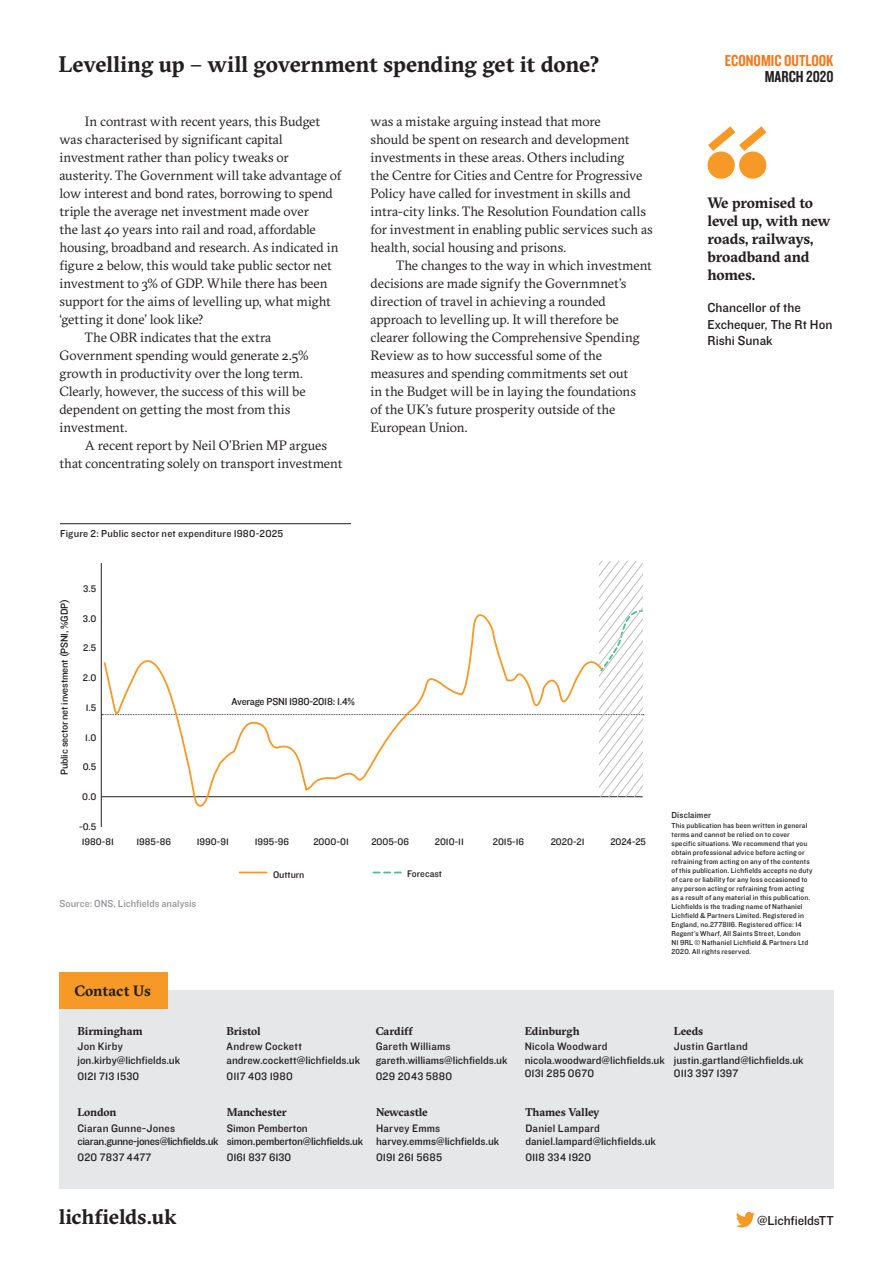
<style>
.page{position:relative;width:893px;height:1263px;background:#fff}
.page>*{position:absolute;margin:0;border:0;box-sizing:border-box;transform-origin:0 0}
.Page_Titles_15_17{font:700 22.5px "GT Sectra";letter-spacing:-.005em;color:#231f20}
.t1{font:700 21px "GT Sectra";letter-spacing:-.005em;color:#231f20}
.t2{font:16.5px "Knockout 49 Liteweight";color:#f47921}
.t3{font:16.5px "Knockout 49 Liteweight";color:#231f20}
.Quote{font:700 15px/18px "GT Sectra";letter-spacing:-.01em;color:#231f20}
.Body_Text_9_12{font:13.5px/18px "GT Sectra";letter-spacing:-.005em;color:#231f20}
.Quote_Author{font:13.5px/16.2px "Knockout 31 Junior Middlewt";color:#231f20}
.t4{font:11.25px/13.5px "Knockout 31 Junior Middlewt";color:#231f20}
.t5{font:700 11.25px "GT Sectra";letter-spacing:-.005em;color:#231f20}
.t6{font:11.25px/13.5px "Knockout 31 Junior Middlewt";letter-spacing:-.025em;color:#231f20}
.t7{font:11.25px/13.5px "Knockout 31 Junior Middlewt";letter-spacing:-.02em;color:#231f20}
.t8{font:11.25px "Knockout 31 Junior Middlewt";letter-spacing:.025em;color:#231f20}
.t9{font:11.25px "Knockout 31 Junior Middlewt";letter-spacing:.03em;color:#231f20}
.Figure_Text{font:10.5px "Knockout 31 Junior Middlewt";letter-spacing:-.02em;color:#231f20}
.Figure_Text-2{font:10.5px "Knockout 31 Junior Middlewt";letter-spacing:.025em;color:#231f20}
.Source_Text{font:10.5px "Knockout 31 Junior Middlewt";letter-spacing:.005em;color:#939598}
.t10{font:9.9px "Knockout 31 Junior Middlewt";color:#231f20}
.t11{font:9px "Knockout 31 Junior Middlewt";letter-spacing:.015em;color:#231f20}
.t12{font:7.5px/9px "Knockout 31 Junior Middlewt";letter-spacing:.015em;color:#231f20}
</style>
<div class="page">
<div style="left:59px;top:990px;width:774px;height:198px;background:#e6e7e9"></div>
<div style="left:59px;top:972px;width:108px;height:36px;background:#f79927"></div>
<svg style="left:736px;top:1212px;width:19px;height:15px"></svg>
<div style="left:707px;top:151px;width:28px;height:28px;background:#f79927;border-radius:50%"></div>
<div style="left:739px;top:151px;width:27px;height:28px;background:#f79927;border-radius:50%"></div>
<svg style="left:708px;top:126px;width:58px;height:25px"></svg>
<hr style="left:102px;top:796px;width:541px;height:1px;background:#231f20">
<hr style="left:101px;top:563px;width:1px;height:264px;background:#231f20">
<svg style="left:240px;top:872px;width:27px;height:1px"></svg>
<svg style="left:373px;top:872px;width:28px;height:1px"></svg>
<svg style="left:103px;top:796px;width:500px;height:11px"></svg>
<hr style="left:60px;top:523px;width:291px;height:1px;background:#231f20">
<svg style="left:102px;top:561px;width:542px;height:235px"></svg>
<p class="Page_Titles_15_17" style="left:59px;top:50px;width:543px">Levelling up – will government spending get it done?</p>
<p class="Body_Text_9_12" style="left:59px;top:112px;width:283px;text-indent:26px">In contrast with recent years, this Budget was characterised by significant capital investment rather than policy tweaks or austerity. The Government will take advantage of low interest and bond rates, borrowing to spend triple the average net investment made over<br>the last 40 years into rail and road, affordable housing, broadband and research. As indicated in figure 2 below, this would take public sector net investment to 3% of GDP. While there has been support for the aims of levelling up, what might ‘getting it done’ look like?</p>
<p class="Body_Text_9_12" style="left:59px;top:328px;width:251px;text-indent:26px">The OBR indicates that the extra Government spending would generate 2.5% growth in productivity over the long term.<br>Clearly, however, the success of this will be dependent on getting the most from this investment.</p>
<p class="Body_Text_9_12" style="left:59px;top:436px;width:284px;text-indent:26px">A recent report by Neil O’Brien MP argues that concentrating solely on transport investment</p>
<p class="Body_Text_9_12" style="left:371px;top:112px;width:284px">was a mistake arguing instead that more<br>should be spent on research and development investments in these areas. Others including<br>the Centre for Cities and Centre for Progressive Policy have called for investment in skills and intra-city links. The Resolution Foundation calls for investment in enabling public services such as health, social housing and prisons.</p>
<p class="Body_Text_9_12" style="left:371px;top:256px;width:283px;text-indent:26px">The changes to the way in which investment decisions are made signify the Governmnet’s direction of travel in achieving a rounded approach to levelling up. It will therefore be clearer following the Comprehensive Spending Review as to how successful some of the measures and spending commitments set out<br>in the Budget will be in laying the foundations<br>of the UK’s future prosperity outside of the European Union.</p>
<p class="t2" style="left:725px;top:50px;width:110px">ECONOMIC OUTLOOK</p>
<p class="t3" style="left:765px;top:66px;width:70px">MARCH 2020</p>
<p class="Quote" style="left:707px;top:193px;width:125px">We promised to level up, with new roads, railways, broadband and homes.</p>
<p class="Quote_Author" style="left:707px;top:299px;width:126px">Chancellor of the<br>Exchequer, The Rt Hon<br>Rishi Sunak</p>
<p class="Figure_Text-2" style="left:60px;top:526px;width:225px">Figure 2: Public sector net expenditure 1980-2025</p>
<p class="Figure_Text" style="left:57px;top:775px;width:177px;rotate:-90deg">Public sector net investment (PSNI, %GDP)</p>
<p class="t10" style="left:83px;top:582px;width:15px">3.5</p>
<p class="t10" style="left:83px;top:611px;width:15px">3.0</p>
<p class="t10" style="left:83px;top:641px;width:15px">2.5</p>
<p class="t10" style="left:83px;top:671px;width:15px">2.0</p>
<p class="t10" style="left:86px;top:701px;width:12px">1.5</p>
<p class="t10" style="left:85px;top:730px;width:13px">1.0</p>
<p class="t10" style="left:83px;top:760px;width:15px">0.5</p>
<p class="t10" style="left:82px;top:790px;width:16px">0.0</p>
<p class="t10" style="left:79px;top:820px;width:19px">-0.5</p>
<p class="Figure_Text" style="left:232px;top:694px;width:125px">Average PSNI 1980-2018: 1.4%</p>
<p class="t10" style="left:82px;top:834px;width:34px">1980-81</p>
<p class="t10" style="left:136px;top:834px;width:36px">1985-86</p>
<p class="t10" style="left:197px;top:834px;width:34px">1990-91</p>
<p class="t10" style="left:255px;top:834px;width:36px">1995-96</p>
<p class="t10" style="left:313px;top:834px;width:37px">2000-01</p>
<p class="t10" style="left:371px;top:834px;width:39px">2005-06</p>
<p class="t10" style="left:435px;top:834px;width:31px">2010-11</p>
<p class="t10" style="left:493px;top:834px;width:33px">2015-16</p>
<p class="t10" style="left:551px;top:834px;width:35px">2020-21</p>
<p class="t10" style="left:610px;top:834px;width:37px">2024-25</p>
<p class="t10" style="left:273px;top:868px;width:33px">Outturn</p>
<p class="t10" style="left:407px;top:866px;width:36px">Forecast</p>
<p class="Source_Text" style="left:59px;top:897px;width:138px">Source: ONS, Lichfields analysis</p>
<p class="t11" style="left:671px;top:808px;width:41px">Disclaimer</p>
<p class="t12" style="left:671px;top:821px;width:143px">This publication has been written in general terms and cannot be relied on to cover specific situations. We recommend that you obtain professional advice before acting or refraining from acting on any of the contents of this publication. Lichfields accepts no duty of care or liability for any loss occasioned to any person acting or refraining from acting as a result of any material in this publication.<br>Lichfields is the trading name of Nathaniel Lichfield &amp; Partners Limited. Registered in England, no.2778116. Registered office: 14<br>Regent’s Wharf, All Saints Street, London<br>N1 9RL © Nathaniel Lichfield &amp; Partners Ltd 2020. All rights reserved.</p>
<p class="Quote" style="left:74px;top:981px;width:78px">Contact Us</p>
<p class="t5" style="left:77px;top:1024px;width:67px">Birmingham</p>
<p class="t4" style="left:77px;top:1039px;width:104px">Jon Kirby jon.kirby@lichfields.uk</p>
<p class="t4" style="left:77px;top:1068px;width:63px">0121 713 1530</p>
<p class="t5" style="left:227px;top:1024px;width:35px">Bristol</p>
<p class="t4" style="left:227px;top:1039px;width:135px">Andrew Cockett andrew.cockett@lichfields.uk</p>
<p class="t4" style="left:227px;top:1068px;width:68px">0117 403 1980</p>
<p class="t5" style="left:77px;top:1105px;width:40px">London</p>
<p class="t6" style="left:77px;top:1121px;width:143px">Ciaran Gunne-Jones ciaran.gunne-jones@lichfields.uk</p>
<p class="t9" style="left:77px;top:1150px;width:75px">020 7837 4477</p>
<p class="t5" style="left:227px;top:1105px;width:62px">Manchester</p>
<p class="t7" style="left:227px;top:1121px;width:138px">Simon Pemberton simon.pemberton@lichfields.uk</p>
<p class="t4" style="left:227px;top:1150px;width:66px">0161 837 6130</p>
<p class="t5" style="left:376px;top:1024px;width:39px">Cardiff</p>
<p class="t4" style="left:376px;top:1039px;width:133px">Gareth Williams gareth.williams@lichfields.uk</p>
<p class="t8" style="left:376px;top:1068px;width:78px">029 2043 5880</p>
<p class="t5" style="left:376px;top:1105px;width:53px">Newcastle</p>
<p class="t4" style="left:376px;top:1121px;width:125px">Harvey Emms harvey.emms@lichfields.uk</p>
<p class="t4" style="left:376px;top:1150px;width:68px">0191 261 5685</p>
<p class="t5" style="left:525px;top:1024px;width:56px">Edinburgh</p>
<p class="t4" style="left:525px;top:1039px;width:142px">Nicola Woodward nicola.woodward@lichfields.uk<br>0131 285 0670</p>
<p class="t5" style="left:674px;top:1024px;width:31px">Leeds</p>
<p class="t4" style="left:674px;top:1039px;width:131px">Justin Gartland justin.gartland@lichfields.uk<br>0113 397 1397</p>
<p class="t5" style="left:525px;top:1105px;width:76px">Thames Valley</p>
<p class="t4" style="left:525px;top:1121px;width:132px">Daniel Lampard daniel.lampard@lichfields.uk</p>
<p class="t4" style="left:525px;top:1150px;width:67px">0118 334 1920</p>
<h2 class="t1" style="left:59px;top:1203px;width:119px">lichfields.uk</h2>
<p class="Quote_Author" style="left:757px;top:1211px;width:78px">@LichfieldsTT</p>
</div>
